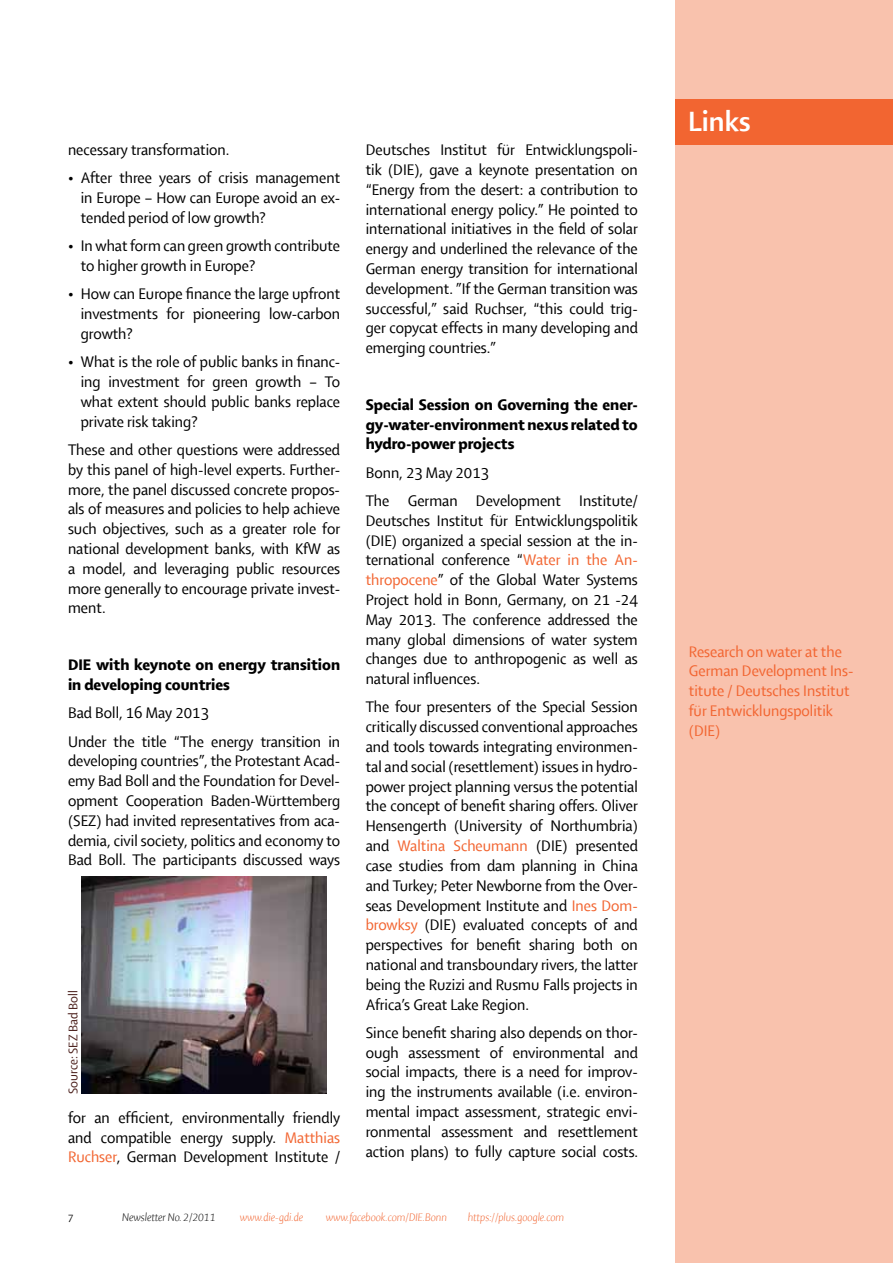
<style>
.page{position:relative;width:893px;height:1263px;background:#fff}
.page>*{position:absolute;margin:0;border:0;box-sizing:border-box;transform-origin:0 0}
.t1{font:30px "Shaker RB";color:#fff}
.t2{font:16.5px/19.8px "Shaker R";color:#000;text-align:justify}
.t3{font:16.5px/19.8px "Shaker RH";color:#000}
.t4{font:16.5px/19.8px "Shaker R";color:#f26531}
.t5{font:13.5px "Shaker R";color:#4b201c}
.t6{font:12px "Shaker RLI";color:#f26531}
.t7{font:12px "Shaker RLI";color:#000}
.t8{font:10.5px "Shaker R";color:#000}
.s1{color:#f26531}
</style>
<div class="page">
<div style="left:675px;top:0;width:218px;height:1263px;background:#f9c2ad"></div>
<img style="left:82px;top:876px;width:244px;height:218px">
<div style="left:675px;top:99px;width:218px;height:46px;background:#f26531"></div>
<p class="t2" style="left:68px;top:140px;width:163px">necessary transformation.</p>
<p class="t2" style="left:81px;top:168px;width:261px;text-indent:-13px">• After three years of crisis management in Europe – How can Europe avoid an ex&shy;tended period of low growth?</p>
<p class="t2" style="left:81px;top:236px;width:261px;text-indent:-13px">• In what form can green growth contribute to higher growth in Europe?</p>
<p class="t2" style="left:81px;top:284px;width:261px;text-indent:-13px">• How can Europe finance the large upfront investments for pioneering low-carbon growth?</p>
<p class="t2" style="left:81px;top:352px;width:261px;text-indent:-13px">• What is the role of public banks in financ&shy;ing investment for green growth – To what extent should public banks replace private risk taking?</p>
<p class="t2" style="left:68px;top:440px;width:274px">These and other questions were addressed by this panel of high-level experts. Further&shy;more, the panel discussed concrete propos&shy;als of measures and policies to help achieve such objectives, such as a greater role for national development banks, with KfW as a model, and leveraging public resources more generally to encourage private invest&shy;ment.</p>
<p class="t3" style="left:68px;top:655px;width:274px">DIE with keynote on energy transition in developing countries</p>
<p class="t2" style="left:68px;top:699px;width:274px;line-height:28.3px">Bad Boll, 16 May 2013<br>Under the title “The energy transition in</p>
<p class="t2" style="left:68px;top:751px;width:274px">developing countries”, the Protestant Acad&shy;emy Bad Boll and the Foundation for Devel&shy;opment Cooperation Baden-Württemberg (SEZ) had invited representatives from aca&shy;demia, civil society, politics and economy to Bad Boll. The participants discussed ways</p>
<p class="t5" style="left:66px;top:1094px;width:105px;rotate:-90deg">Source: SEZ Bad Boll</p>
<p class="t2" style="left:68px;top:1108px;width:274px">for an efficient, environmentally friendly and compatible energy supply. <span class="s1">Matthias Ruchser</span>, German Development Institute /</p>
<p class="t2" style="left:366px;top:140px;width:274px">Deutsches Institut für Entwicklungspoli&shy;tik (DIE), gave a keynote presentation on “Energy from the desert: a contribution to international energy policy.” He pointed to international initiatives in the field of solar energy and underlined the relevance of the German energy transition for international development. ”If the German transition was successful,” said Ruchser, “this could trig&shy;ger copycat effects in many developing and emerging countries.”</p>
<p class="t3" style="left:366px;top:395px;width:274px;text-align:justify">Special Session on Governing the ener&shy;gy-water-environment nexus related to hydro-power projects</p>
<p class="t2" style="left:366px;top:458px;width:274px;line-height:28.3px">Bonn, 23 May 2013<br>The German Development Institute/</p>
<p class="t2" style="left:366px;top:511px;width:274px">Deutsches Institut für Entwicklungspolitik (DIE) organized a special session at the in&shy;ternational conference “<span class="s1">Water in the An&shy;thropocene</span>” of the Global Water Systems Project hold in Bonn, Germany, on 21 -24<br>May 2013. The conference addressed the many global dimensions of water system changes due to anthropogenic as well as natural influences.</p>
<p class="t2" style="left:366px;top:697px;width:274px">The four presenters of the Special Session critically discussed conventional approaches and tools towards integrating environmen&shy;tal and social (resettlement) issues in hydro&shy;power project planning versus the potential the concept of benefit sharing offers. Oliver Hensengerth (University of Northumbria) and <span class="s1">Waltina Scheumann</span> (DIE) presented case studies from dam planning in China and Turkey; Peter Newborne from the Over&shy;seas Development Institute and <span class="s1">Ines Dom&shy;browksy</span> (DIE) evaluated concepts of and perspectives for benefit sharing both on national and transboundary rivers, the latter being the Ruzizi and Rusmu Falls projects in Africa’s Great Lake Region.</p>
<p class="t2" style="left:366px;top:1023px;width:274px">Since benefit sharing also depends on thor&shy;ough assessment of environmental and social impacts, there is a need for improv&shy;ing the instruments available (i.e. environ&shy;mental impact assessment, strategic envi&shy;ronmental assessment and resettlement action plans) to fully capture social costs.</p>
<p class="t8" style="left:68px;top:1212px;width:7px">7</p>
<p class="t7" style="left:122px;top:1210px;width:95px">Newsletter No. 2/2011</p>
<p class="t6" style="left:240px;top:1210px;width:65px">www.die-gdi.de</p>
<p class="t6" style="left:326px;top:1210px;width:123px">www.facebook.com/DIE.Bonn</p>
<p class="t6" style="left:468px;top:1210px;width:98px">https://plus.google.com</p>
<h1 class="t1" style="left:688px;top:105px;width:64px">Links</h1>
<p class="t4" style="left:689px;top:642px;width:166px">Research on water at the<br>German Development Ins&shy;titute / Deutsches Institut für Entwicklungspolitik (DIE)</p>
</div>
